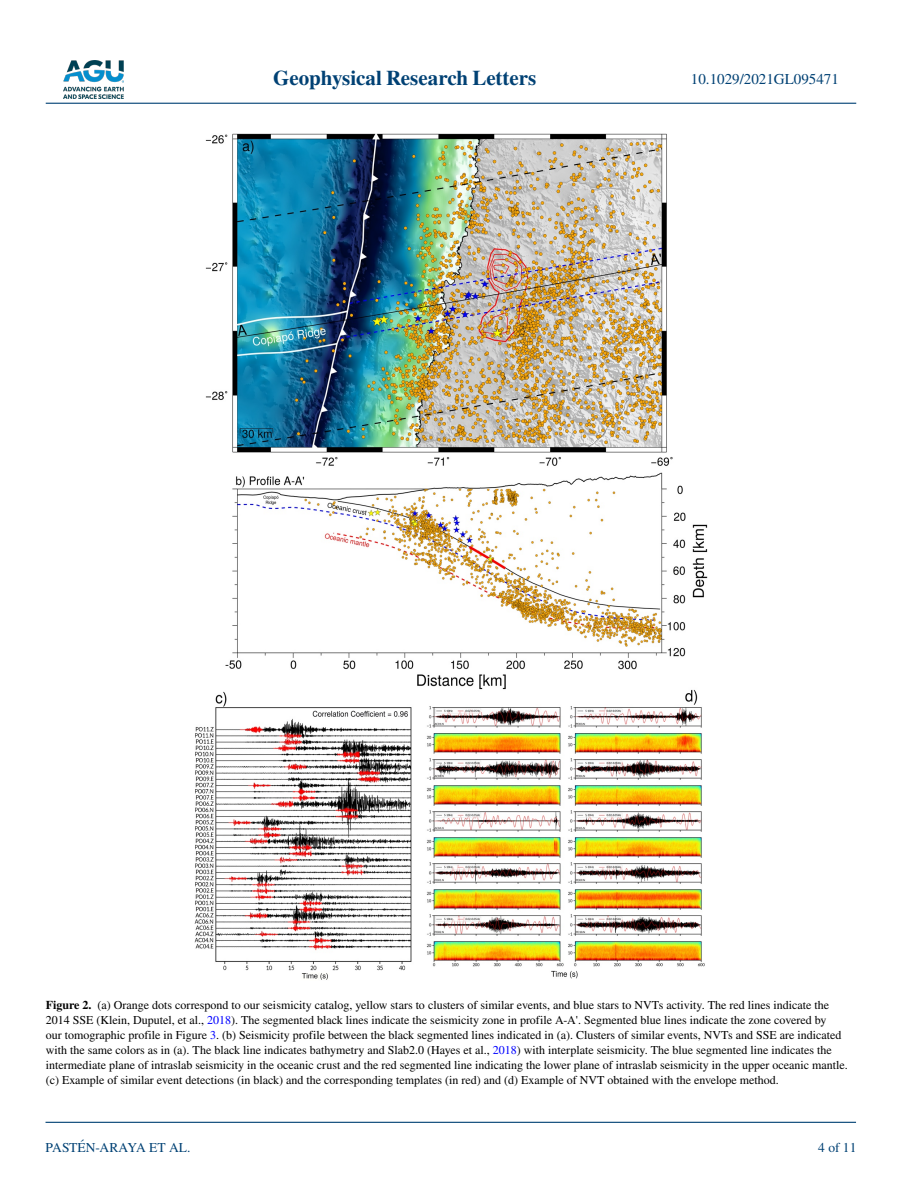
<style>
.page{position:relative;width:902px;height:1183px;background:#fff}
.page>*{position:absolute;margin:0;border:0;box-sizing:border-box;transform-origin:0 0}
.t1{font:700 21px "STIX";color:#004174}
.t2{font:15px "STIX";color:#004174}
.t3{font:13.5px "STIX";color:#004174}
.t4{font:12px/15px "STIX";color:#000}
.s1{font-weight:700}
.s2{color:#00f}
</style>
<div class="page">
<img style="left:63px;top:60px;width:60px;height:39px">
<hr style="left:46px;top:103px;width:810px;height:1px;background:#004174">
<hr style="left:45px;top:1121px;width:810px;height:1px;background:#004174">
<img style="left:195px;top:134px;width:512px;height:845px">
<h1 class="t1" style="left:273px;top:66px;width:265px">Geophysical Research Letters</h1>
<p class="t2" style="left:691px;top:69px;width:149px">10.1029/2021GL095471</p>
<p class="t4" style="left:46px;top:997px;width:803px"><span class="s1">Figure 2.</span> (a) Orange dots correspond to our seismicity catalog, yellow stars to clusters of similar events, and blue stars to NVTs activity. The red lines indicate the 2014 SSE (Klein, Duputel, et al., <span class="s2">2018</span>). The segmented black lines indicate the seismicity zone in profile A-A'. Segmented blue lines indicate the zone covered by<br>our tomographic profile in Figure <span class="s2">3</span>. (b) Seismicity profile between the black segmented lines indicated in (a). Clusters of similar events, NVTs and SSE are indicated with the same colors as in (a). The black line indicates bathymetry and Slab2.0 (Hayes et al., <span class="s2">2018</span>) with interplate seismicity. The blue segmented line indicates the intermediate plane of intraslab seismicity in the oceanic crust and the red segmented line indicating the lower plane of intraslab seismicity in the upper oceanic mantle. (c) Example of similar event detections (in black) and the corresponding templates (in red) and (d) Example of NVT obtained with the envelope method.</p>
<p class="t3" style="left:45px;top:1138px;width:146px">PASTÉN-ARAYA ET AL.</p>
<p class="t3" style="left:818px;top:1138px;width:40px">4 of 11</p>
</div>
